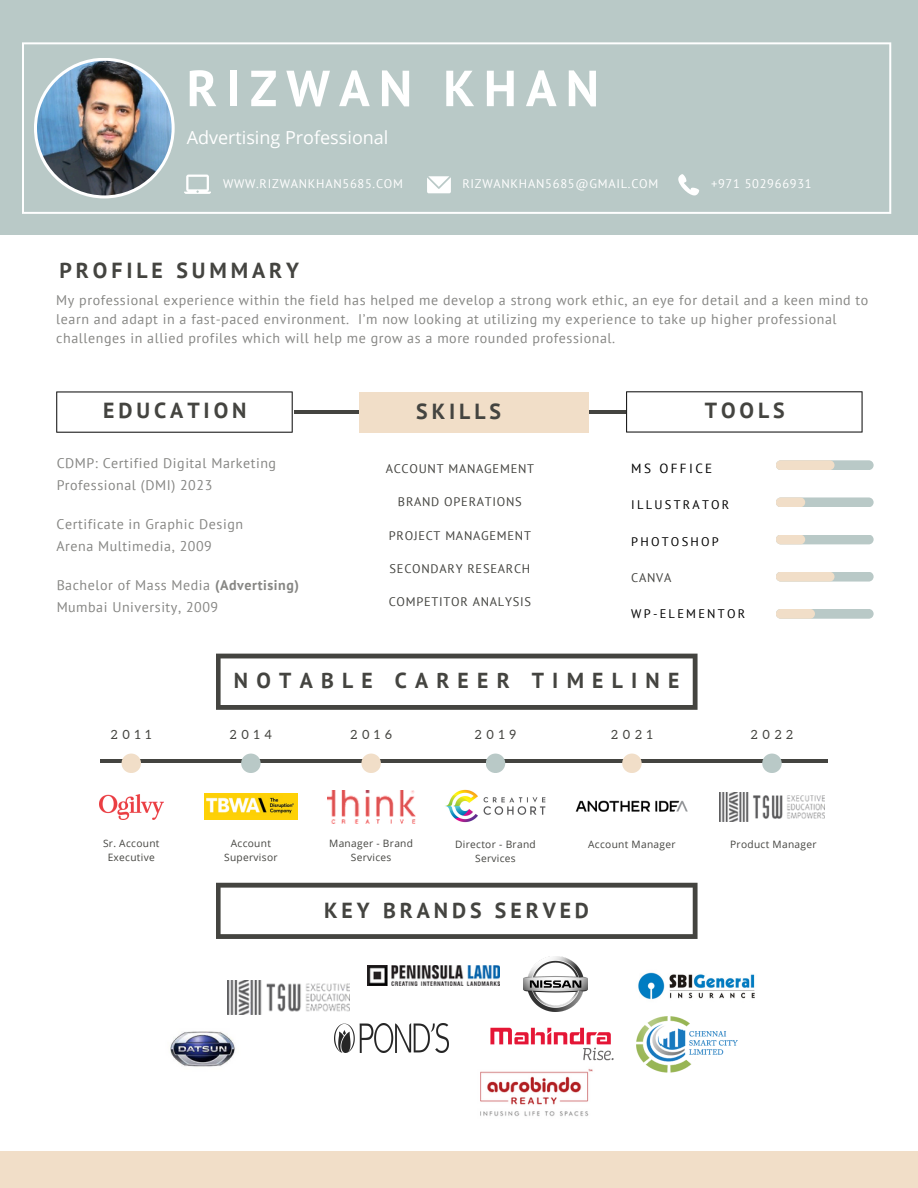
<style>
.page{position:relative;width:918px;height:1188px;background:#fff}
.page>*{position:absolute;margin:0;border:0;box-sizing:border-box;transform-origin:0 0}
.t1{font:700 50.7px "PT Sans";letter-spacing:.18em;color:#fff}
.t2{font:700 21.75px "PT Sans";letter-spacing:.18em;color:#444440}
.t3{font:700 21.6px "PT Sans";letter-spacing:.38em;color:#444440}
.t4{font:18px "Open Sans";color:#fff}
.t5{font:13.95px/21.3px "PT Sans";letter-spacing:.04em;color:#444440}
.t6{font:13.2px "PT Sans";letter-spacing:.18em;color:#000}
.t7{font:12.75px "Aleo";letter-spacing:.38em;color:#444440}
.t8{font:12.45px "PT Sans";letter-spacing:.06em;color:#444440}
.t9{font:12.45px "PT Sans";letter-spacing:.06em;color:#fff}
.t10{font:12.45px "PT Sans";letter-spacing:.18em;color:#000}
.t11{font:10.2px/13.5px "Open Sans";letter-spacing:.03em;color:#444440;text-align:center}
.s1{font-weight:700}
</style>
<div class="page">
<div style="left:0;top:0;width:918px;height:234px;background:#b9c9c7"></div>
<svg style="left:22px;top:42px;width:869px;height:172px"></svg>
<svg style="left:34px;top:58px;width:141px;height:140px"></svg>
<img style="left:37px;top:61px;width:135px;height:134px;border-radius:50%">
<hr style="left:294px;top:410px;width:331px;height:4px;background:#444440">
<div style="left:359px;top:392px;width:230px;height:41px;background:#f1dec8"></div>
<svg style="left:56px;top:391px;width:237px;height:42px"></svg>
<svg style="left:626px;top:391px;width:237px;height:42px"></svg>
<div style="left:0;top:1151px;width:918px;height:37px;background:#f1dec8"></div>
<div style="left:776px;top:460px;width:98px;height:10px;background:#b9c9c7;border-radius:5px"></div>
<div style="left:776px;top:460px;width:59px;height:10px;background:#f1dec8;border-radius:5px"></div>
<div style="left:776px;top:497px;width:98px;height:10px;background:#b9c9c7;border-radius:5px"></div>
<div style="left:776px;top:497px;width:29px;height:10px;background:#f1dec8;border-radius:5px"></div>
<div style="left:776px;top:535px;width:98px;height:9px;background:#b9c9c7;border-radius:5px"></div>
<div style="left:776px;top:535px;width:29px;height:9px;background:#f1dec8;border-radius:5px"></div>
<div style="left:776px;top:609px;width:98px;height:10px;background:#b9c9c7;border-radius:5px"></div>
<div style="left:776px;top:609px;width:39px;height:10px;background:#f1dec8;border-radius:5px"></div>
<div style="left:776px;top:572px;width:98px;height:10px;background:#b9c9c7;border-radius:5px"></div>
<div style="left:776px;top:572px;width:59px;height:10px;background:#f1dec8;border-radius:5px"></div>
<hr style="left:100px;top:759px;width:728px;height:4px;background:#444440">
<svg style="left:122px;top:754px;width:19px;height:19px"></svg>
<img style="left:99px;top:794px;width:64px;height:25px">
<svg style="left:241px;top:754px;width:20px;height:19px"></svg>
<img style="left:204px;top:794px;width:94px;height:26px">
<svg style="left:361px;top:754px;width:20px;height:19px"></svg>
<img style="left:327px;top:790px;width:88px;height:33px">
<svg style="left:486px;top:754px;width:19px;height:19px"></svg>
<img style="left:445px;top:790px;width:101px;height:33px">
<svg style="left:622px;top:754px;width:20px;height:19px"></svg>
<img style="left:575px;top:800px;width:113px;height:12px">
<img style="left:720px;top:792px;width:104px;height:29px">
<svg style="left:762px;top:754px;width:20px;height:19px"></svg>
<svg style="left:678px;top:174px;width:21px;height:21px"></svg>
<svg style="left:427px;top:176px;width:24px;height:17px"></svg>
<svg style="left:184px;top:175px;width:27px;height:19px"></svg>
<svg style="left:216px;top:654px;width:481px;height:56px"></svg>
<svg style="left:216px;top:883px;width:481px;height:56px"></svg>
<img style="left:335px;top:1023px;width:113px;height:29px">
<img style="left:523px;top:956px;width:64px;height:55px">
<img style="left:170px;top:1031px;width:65px;height:36px">
<img style="left:367px;top:966px;width:133px;height:20px">
<img style="left:490px;top:1027px;width:124px;height:34px">
<img style="left:638px;top:972px;width:117px;height:27px">
<img style="left:480px;top:1068px;width:113px;height:48px">
<img style="left:636px;top:994px;width:112px;height:79px">
<img style="left:228px;top:981px;width:121px;height:33px">
<h5 class="t1" style="left:187px;top:55px;width:414px">RIZWAN KHAN</h5>
<h4 class="t4" style="left:187px;top:125px;width:203px">Advertising Professional</h4>
<h6 class="t9" style="left:223px;top:175px;width:181px">WWW.RIZWANKHAN5685.COM</h6>
<h6 class="t9" style="left:462px;top:175px;width:197px">RIZWANKHAN5685@GMAIL.COM</h6>
<h6 class="t9" style="left:711px;top:175px;width:102px">+971 502966931</h6>
<h5 class="t2" style="left:59px;top:256px;width:241px">PROFILE SUMMARY</h5>
<p class="t5" style="left:56px;top:290px;width:814px;line-height:19.2px">My professional experience within the field has helped me develop a strong work ethic, an eye for detail and a keen mind to learn and adapt in a fast-paced environment. I’m now looking at utilizing my experience to take up higher professional challenges in allied profiles which will help me grow as a more rounded professional.</p>
<h6 class="t2" style="left:103px;top:396px;width:145px">EDUCATION</h6>
<h6 class="t2" style="left:416px;top:397px;width:86px">SKILLS</h6>
<h4 class="t2" style="left:705px;top:396px;width:81px">TOOLS</h4>
<p class="t5" style="left:57px;top:453px;width:221px">CDMP: Certified Digital Marketing<br>Professional (DMI) 2023</p>
<p class="t5" style="left:57px;top:514px;width:188px">Certificate in Graphic Design<br>Arena Multimedia, 2009</p>
<p class="t5" style="left:57px;top:575px;width:244px">Bachelor of Mass Media <span class="s1">(Advertising)<br></span>Mumbai University, 2009</p>
<h6 class="t8" style="left:386px;top:460px;width:150px">ACCOUNT MANAGEMENT</h6>
<h6 class="t8" style="left:398px;top:494px;width:125px">BRAND OPERATIONS</h6>
<h6 class="t8" style="left:389px;top:527px;width:144px">PROJECT MANAGEMENT</h6>
<h6 class="t8" style="left:390px;top:560px;width:142px">SECONDARY RESEARCH</h6>
<h2 class="t8" style="left:389px;top:593px;width:144px">COMPETITOR ANALYSIS</h2>
<h4 class="t6" style="left:631px;top:459px;width:83px">MS OFFICE</h4>
<h4 class="t10" style="left:631px;top:497px;width:100px">ILLUSTRATOR</h4>
<h4 class="t10" style="left:631px;top:533px;width:89px">PHOTOSHOP</h4>
<p class="t8" style="left:631px;top:569px;width:42px">CANVA</p>
<h4 class="t10" style="left:631px;top:605px;width:115px">WP-ELEMENTOR</h4>
<h3 class="t7" style="left:111px;top:727px;width:42px">2011</h3>
<p class="t11" style="left:103px;top:836px;width:58px">Sr. Account<br>Executive</p>
<h4 class="t3" style="left:234px;top:666px;width:447px">NOTABLE CAREER TIMELINE</h4>
<h6 class="t7" style="left:230px;top:727px;width:44px">2014</h6>
<p class="t11" style="left:224px;top:836px;width:55px">Account<br>Supervisor</p>
<p class="t7" style="left:350px;top:727px;width:43px">2016</p>
<p class="t7" style="left:475px;top:727px;width:43px">2019</p>
<h2 class="t7" style="left:751px;top:727px;width:44px">2022</h2>
<h2 class="t7" style="left:611px;top:727px;width:43px">2021</h2>
<h6 class="t11" style="left:329px;top:836px;width:85px">Manager - Brand<br>Services</h6>
<h5 class="t11" style="left:730px;top:837px;width:88px">Product Manager</h5>
<h2 class="t11" style="left:455px;top:837px;width:82px">Director - Brand<br>Services</h2>
<h5 class="t11" style="left:588px;top:837px;width:89px">Account Manager</h5>
<p class="t2" style="left:324px;top:895px;width:266px">KEY BRANDS SERVED</p>
</div>
